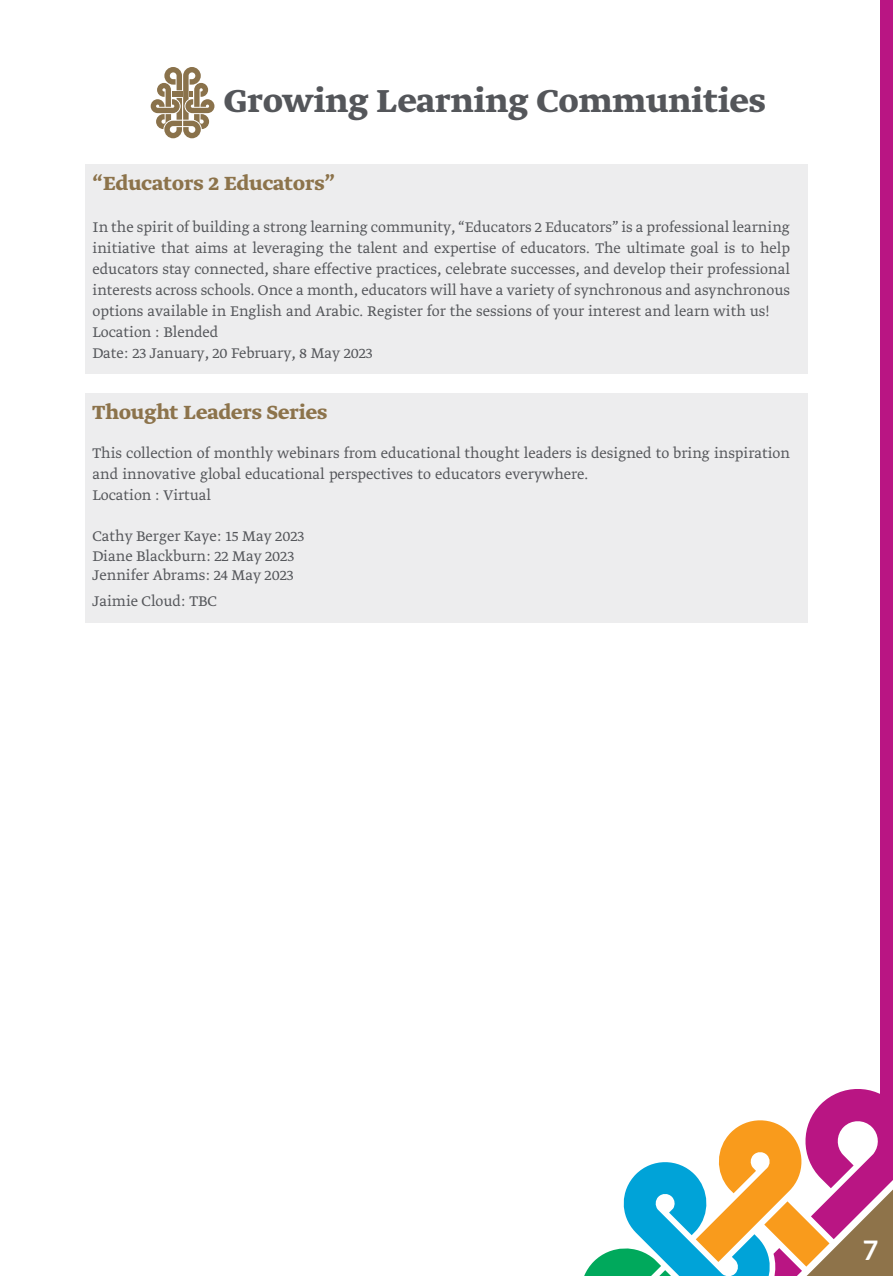
<style>
.page{position:relative;width:893px;height:1276px;background:#fff}
.page>*{position:absolute;margin:0;border:0;box-sizing:border-box;transform-origin:0 0}
.t1{font:700 37.5px "Greta Arabic";color:#54565a}
.t2{font:700 27px "Lato";color:#fff}
.t3{font:700 22.5px "Greta Arabic";color:#8c734b}
.t4{font:300 16.5px/21px "Greta Arabic";color:#54565a}
</style>
<div class="page">
<svg style="left:584px;top:1089px;width:309px;height:187px"></svg>
<div style="left:880px;top:0;width:13px;height:1115px;background:#b91583"></div>
<svg style="left:151px;top:67px;width:63px;height:71px"></svg>
<div style="left:85px;top:164px;width:722px;height:210px;background:#ededee"></div>
<div style="left:85px;top:393px;width:722px;height:230px;background:#ededee"></div>
<h1 class="t1" style="left:224px;top:77px;width:543px">Growing Learning Communities</h1>
<h3 class="t3" style="left:93px;top:169px;width:244px">“Educators 2 Educators”</h3>
<p class="t4" style="left:93px;top:216px;width:699px">In the spirit of building a strong learning community, “Educators 2 Educators” is a professional learning initiative that aims at leveraging the talent and expertise of educators. The ultimate goal is to help educators stay connected, share effective practices, celebrate successes, and develop their professional interests across schools. Once a month, educators will have a variety of synchronous and asynchronous options available in English and Arabic. Register for the sessions of your interest and learn with us!<br>Location : Blended<br>Date: 23 January, 20 February, 8 May 2023</p>
<h3 class="t3" style="left:93px;top:398px;width:236px">Thought Leaders Series</h3>
<p class="t4" style="left:93px;top:442px;width:699px">This collection of monthly webinars from educational thought leaders is designed to bring inspiration and innovative global educational perspectives to educators everywhere.<br>Location : Virtual</p>
<p class="t4" style="left:93px;top:525px;width:213px;line-height:19.8px">Cathy Berger Kaye: 15 May 2023<br>Diane Blackburn: 22 May 2023<br>Jennifer Abrams: 24 May 2023</p>
<p class="t4" style="left:93px;top:589px;width:126px">Jaimie Cloud: TBC</p>
<h2 class="t2" style="left:863px;top:1230px;width:17px">7</h2>
</div>
